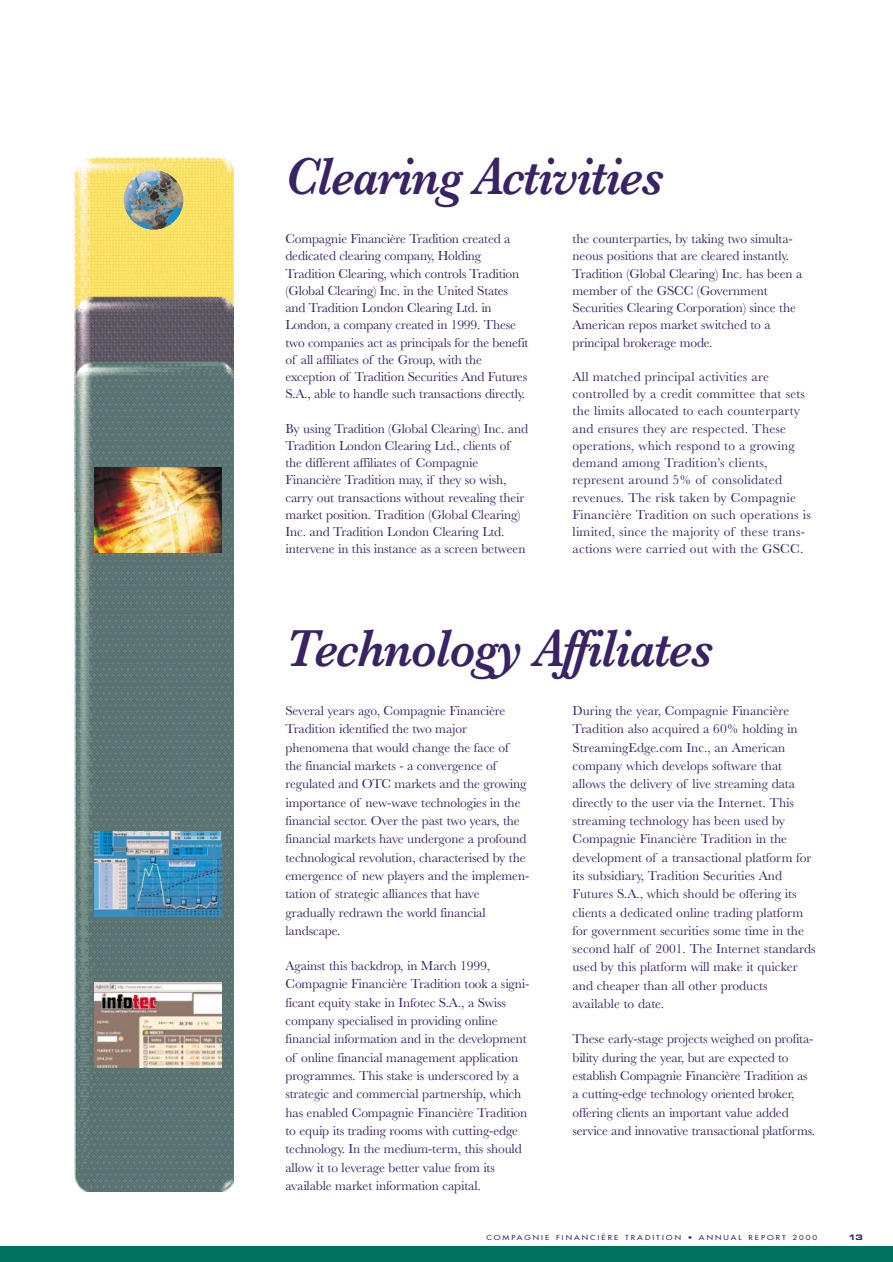
<style>
.page{position:relative;width:893px;height:1262px;background:#fff}
.page>*{position:absolute;margin:0;border:0;box-sizing:border-box;transform-origin:0 0}
.t1{font:italic 600 54px "Baskerville";letter-spacing:-.025em;color:#3a2364;scale:.9 1}
.t2{font:13.5px/18.3px "Baskerville";letter-spacing:-.01em;color:#3a2364}
.t3{font:13.5px/17.2px "Baskerville";letter-spacing:.015em;color:#3a2364}
.t4{font:7.5px "Eurostile Bold Extended Two";color:#3a2364}
.t5{font:6.75px "Futura";letter-spacing:.25em;color:#3a2364;scale:1.2 1}
</style>
<div class="page">
<img style="left:74px;top:157px;width:159px;height:1034px">
<div style="left:0;top:1246px;width:892px;height:15px;background:#00705f"></div>
<img style="left:94px;top:831px;width:128px;height:85px">
<img style="left:94px;top:982px;width:128px;height:85px">
<img style="left:124px;top:170px;width:59px;height:60px">
<img style="left:94px;top:468px;width:128px;height:85px">
<h1 class="t1" style="left:285px;top:155px;width:422px">Clearing Activities</h1>
<p class="t2" style="left:285px;top:231px;width:244px;line-height:17.2px">Compagnie Financière Tradition created a dedicated clearing company, Holding Tradition Clearing, which controls Tradition (Global Clearing) Inc. in the United States and Tradition London Clearing Ltd. in London, a company created in 1999. These two companies act as principals for the benefit of all affiliates of the Group, with the exception of Tradition Securities And Futures S.A., able to handle such transactions directly.</p>
<p class="t2" style="left:285px;top:421px;width:244px;line-height:17.2px">By using Tradition (Global Clearing) Inc. and Tradition London Clearing Ltd., clients of the different affiliates of Compagnie Financière Tradition may, if they so wish, carry out transactions without revealing their market position. Tradition (Global Clearing)<br>Inc. and Tradition London Clearing Ltd. intervene in this instance as a screen between</p>
<p class="t2" style="left:572px;top:231px;width:231px;line-height:17.2px">the counterparties, by taking two simulta&shy;neous positions that are cleared instantly.<br>Tradition (Global Clearing) Inc. has been a member of the GSCC (Government Securities Clearing Corporation) since the American repos market switched to a principal brokerage mode.</p>
<p class="t3" style="left:572px;top:369px;width:240px">All matched principal activities are controlled by a credit committee that sets the limits allocated to each counterparty and ensures they are respected. These operations, which respond to a growing demand among Tradition’s clients, represent around 5% of consolidated revenues. The risk taken by Compagnie Financière Tradition on such operations is limited, since the majority of these trans&shy;actions were carried out with the GSCC.</p>
<h1 class="t1" style="left:285px;top:627px;width:477px">Technology Affiliates</h1>
<p class="t2" style="left:285px;top:703px;width:245px">Several years ago, Compagnie Financière Tradition identified the two major phenomena that would change the face of<br>the financial markets - a convergence of regulated and OTC markets and the growing importance of new-wave technologies in the financial sector. Over the past two years, the financial markets have undergone a profound technological revolution, characterised by the emergence of new players and the implemen&shy;tation of strategic alliances that have gradually redrawn the world financial landscape.</p>
<p class="t2" style="left:285px;top:957px;width:245px">Against this backdrop, in March 1999, Compagnie Financière Tradition took a signi&shy;ficant equity stake in Infotec S.A., a Swiss company specialised in providing online financial information and in the development of online financial management application programmes. This stake is underscored by a strategic and commercial partnership, which has enabled Compagnie Financière Tradition to equip its trading rooms with cutting-edge technology. In the medium-term, this should allow it to leverage better value from its available market information capital.</p>
<p class="t2" style="left:572px;top:703px;width:244px">During the year, Compagnie Financière Tradition also acquired a 60% holding in StreamingEdge.com Inc., an American company which develops software that allows the delivery of live streaming data directly to the user via the Internet. This streaming technology has been used by Compagnie Financière Tradition in the development of a transactional platform for its subsidiary, Tradition Securities And Futures S.A., which should be offering its clients a dedicated online trading platform for government securities some time in the second half of 2001. The Internet standards used by this platform will make it quicker and cheaper than all other products available to date.</p>
<p class="t2" style="left:572px;top:1031px;width:244px">These early-stage projects weighed on profita&shy;bility during the year, but are expected to establish Compagnie Financière Tradition as a cutting-edge technology oriented broker, offering clients an important value added service and innovative transactional platforms.</p>
<p class="t5" style="left:486px;top:1233px;width:277px">COMPAGNIE FINANCIÈRE TRADITION • ANNUAL REPORT 2000</p>
<p class="t4" style="left:848px;top:1234px;width:16px">13</p>
</div>
